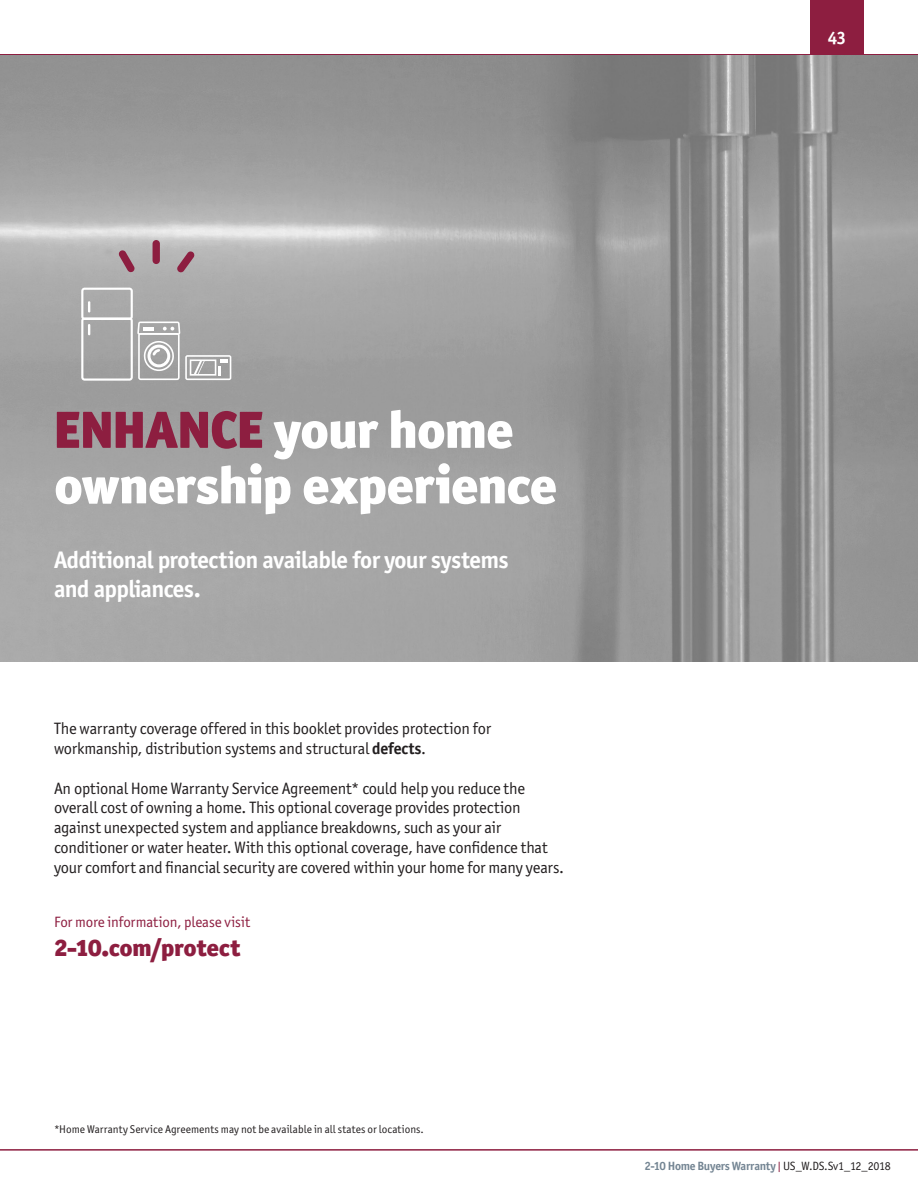
<style>
.page{position:relative;width:918px;height:1188px;background:#fff}
.page>*{position:absolute;margin:0;border:0;box-sizing:border-box;transform-origin:0 0}
.Page_Description{font:900 52.5px/55.5px "Officina Sans ITC Std";letter-spacing:-.02em;color:#fff}
.t1{font:700 24px "Officina Sans ITC Std";letter-spacing:-.025em;color:#fff}
.t2{font:900 24px "Officina Sans ITC Std";letter-spacing:-.015em;color:#8d1e40}
.t3{font:700 18px "Officina Sans ITC Std";color:#fff}
.t4{font:16.5px/19.8px "Officina Sans ITC Std";letter-spacing:-.015em;color:#231f20}
.t5{font:15px "Officina Sans ITC Std";letter-spacing:-.005em;color:#8d1e40}
.t6{font:700 12px "Officina Sans ITC Std";letter-spacing:-.025em;color:#748593}
.t7{font:11.25px "Officina Sans ITC Std";letter-spacing:.005em;color:#231f20}
.s1{color:#8d1e40}
.s2{font-weight:700}
.s3{font-weight:400;color:#8d1e40}
.s4{font-weight:400;color:#231f20}
</style>
<div class="page">
<hr style="left:0;top:54px;width:918px;height:2px;background:#8d1e40">
<div style="left:810px;top:0;width:54px;height:54px;background:#8d1e40"></div>
<hr style="left:0;top:1149px;width:918px;height:2px;background:#8d1e40">
<img style="left:0;top:56px;width:918px;height:606px">
<svg style="left:81px;top:288px;width:150px;height:93px;background:#b0b0b0"></svg>
<div style="left:153px;top:240px;width:7px;height:24px;background:#8d1e40;border-radius:4px"></div>
<svg style="left:177px;top:251px;width:18px;height:22px"></svg>
<svg style="left:118px;top:250px;width:17px;height:23px"></svg>
<p class="t3" style="left:828px;top:26px;width:20px">43</p>
<p class="Page_Description" style="left:54px;top:401px;width:505px"><span class="s1">ENHANCE</span> your home ownership experience</p>
<p class="t1" style="left:54px;top:545px;width:456px">Additional protection available for your systems</p>
<p class="t1" style="left:54px;top:574px;width:148px">and appliances.</p>
<p class="t4" style="left:54px;top:719px;width:439px">The warranty coverage offered in this booklet provides protection for workmanship, distribution systems and structural <span class="s2">defects</span>.</p>
<p class="t4" style="left:54px;top:778px;width:512px">An optional Home Warranty Service Agreement* could help you reduce the overall cost of owning a home. This optional coverage provides protection against unexpected system and appliance breakdowns, such as your air conditioner or water heater. With this optional coverage, have confidence that your comfort and financial security are covered within your home for many years.</p>
<p class="t5" style="left:54px;top:913px;width:198px">For more information, please visit</p>
<p class="t2" style="left:54px;top:932px;width:188px">2-10.com/protect</p>
<p class="t7" style="left:54px;top:1123px;width:371px">*Home Warranty Service Agreements may not be available in all states or locations.</p>
<p class="t6" style="left:645px;top:1159px;width:248px">2-10 Home Buyers Warranty <span class="s3">|</span> <span class="s4">US_W.DS.Sv1_12_2018</span></p>
</div>
